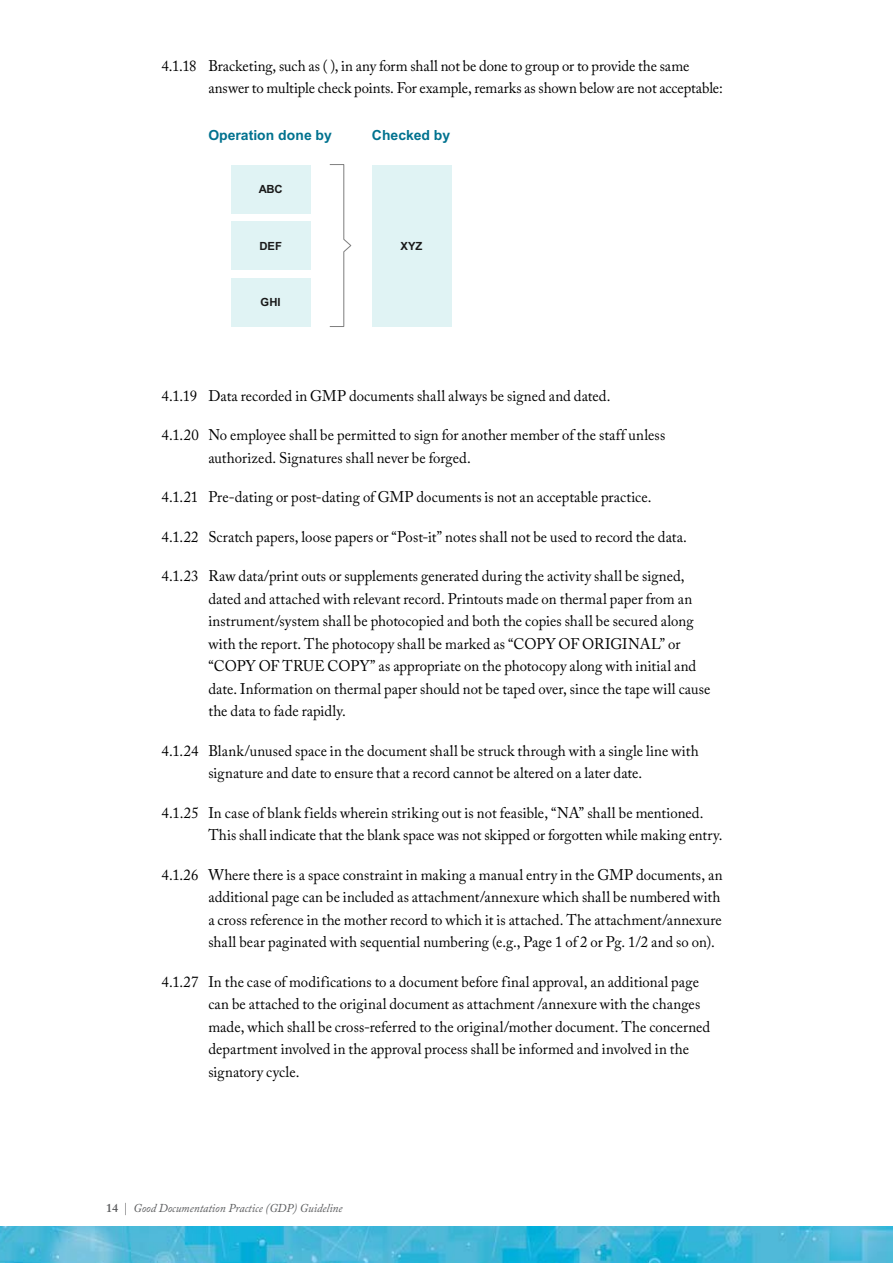
<style>
.page{position:relative;width:893px;height:1263px;background:#fff}
.page>*{position:absolute;margin:0;border:0;box-sizing:border-box;transform-origin:0 0}
.t1{font:15.3px/22.5px "Adobe Caslon Pro";letter-spacing:.005em;color:#000;scale:.96 1}
.t2{font:700 13.95px "Arial";letter-spacing:.005em;color:#00728f}
.t3{font:italic 12px "Adobe Caslon Pro";color:#58595b;scale:.96 1}
.t4{font:700 11.25px "Arial";letter-spacing:-.005em;color:#191919}
.s1{font-weight:600;font-style:normal}
.s2{font-style:normal}
</style>
<div class="page">
<img style="left:0;top:1226px;width:893px;height:37px">
<div style="left:231px;top:221px;width:79px;height:49px;background:#e0f3f4"></div>
<div style="left:231px;top:165px;width:79px;height:48px;background:#e0f3f4"></div>
<div style="left:231px;top:278px;width:79px;height:48px;background:#e0f3f4"></div>
<svg style="left:329px;top:164px;width:23px;height:163px"></svg>
<div style="left:372px;top:165px;width:79px;height:161px;background:#e0f3f4"></div>
<p class="t1" style="left:208px;top:54px;width:537px;text-indent:-47px">4.1.18 Bracketing, such as ( ), in any form shall not be done to group or to provide the same answer to multiple check points. For example, remarks as shown below are not acceptable:</p>
<p class="t2" style="left:208px;top:127px;width:125px">Operation done by</p>
<p class="t2" style="left:372px;top:127px;width:80px">Checked by</p>
<p class="t4" style="left:259px;top:183px;width:25px">ABC</p>
<p class="t4" style="left:259px;top:239px;width:24px">DEF</p>
<p class="t4" style="left:261px;top:296px;width:21px">GHI</p>
<p class="t4" style="left:401px;top:239px;width:23px">XYZ</p>
<p class="t1" style="left:162px;top:384px;width:469px">4.1.19 Data recorded in GMP documents shall always be signed and dated.</p>
<p class="t1" style="left:208px;top:424px;width:477px;text-indent:-47px">4.1.20 No employee shall be permitted to sign for another member of the staff unless authorized. Signatures shall never be forged.</p>
<p class="t1" style="left:162px;top:486px;width:512px">4.1.21 Pre-dating or post-dating of GMP documents is not an acceptable practice.</p>
<p class="t1" style="left:162px;top:525px;width:549px">4.1.22 Scratch papers, loose papers or “Post-it” notes shall not be used to record the data.</p>
<p class="t1" style="left:208px;top:565px;width:524px;text-indent:-47px">4.1.23 Raw data/print outs or supplements generated during the activity shall be signed, dated and attached with relevant record. Printouts made on thermal paper from an instrument/system shall be photocopied and both the copies shall be secured along with the report. The photocopy shall be marked as “COPY OF ORIGINAL” or “COPY OF TRUE COPY” as appropriate on the photocopy along with initial and date. Information on thermal paper should not be taped over, since the tape will cause the data to fade rapidly.</p>
<p class="t1" style="left:208px;top:739px;width:512px;text-indent:-47px">4.1.24 Blank/unused space in the document shall be struck through with a single line with signature and date to ensure that a record cannot be altered on a later date.</p>
<p class="t1" style="left:208px;top:801px;width:537px;text-indent:-47px">4.1.25 In case of blank fields wherein striking out is not feasible, “NA” shall be mentioned.<br>This shall indicate that the blank space was not skipped or forgotten while making entry.</p>
<p class="t1" style="left:208px;top:863px;width:537px;text-indent:-47px">4.1.26 Where there is a space constraint in making a manual entry in the GMP documents, an additional page can be included as attachment/annexure which shall be numbered with a cross reference in the mother record to which it is attached. The attachment/annexure shall bear paginated with sequential numbering (e.g., Page 1 of 2 or Pg. 1/2 and so on).</p>
<p class="t1" style="left:208px;top:970px;width:524px;text-indent:-47px">4.1.27 In the case of modifications to a document before final approval, an additional page can be attached to the original document as attachment /annexure with the changes made, which shall be cross-referred to the original/mother document. The concerned department involved in the approval process shall be informed and involved in the signatory cycle.</p>
<p class="t3" style="left:106px;top:1201px;width:248px"><span class="s1">14</span> <span class="s2">|</span> Good Documentation Practice (GDP) Guideline</p>
</div>
